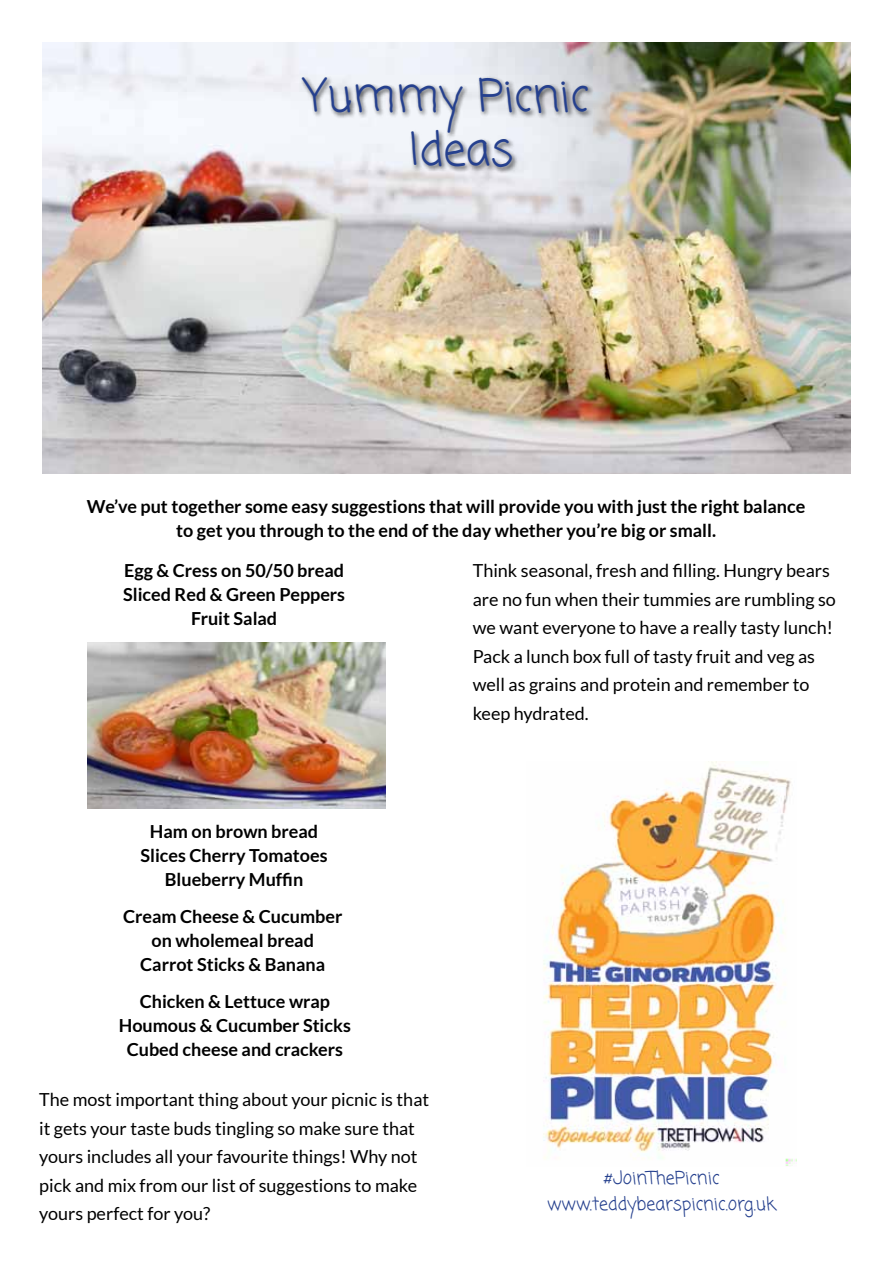
<style>
.page{position:relative;width:893px;height:1263px;background:#fff}
.page>*{position:absolute;margin:0;border:0;box-sizing:border-box;transform-origin:0 0}
.t1{font:45px/54px "Coming Soon";color:#25408e}
.t2{font:18px/28.5px "Lato";color:#000}
.t3{font:700 18px/24px "Lato";color:#000;text-align:center}
.t4{font:18px/25.5px "Coming Soon";color:#25408e;text-align:center}
</style>
<div class="page">
<img style="left:43px;top:43px;width:807px;height:430px">
<div style="left:300px;top:75px;width:294px;height:99px;background:#000;opacity:.71"></div>
<img style="left:87px;top:642px;width:299px;height:166px">
<img style="left:543px;top:762px;width:253px;height:404px">
<h1 class="t1" style="left:409px;top:78px;width:181px;text-indent:-106px">Yummy Picnic<br>Ideas</h1>
<p class="t3" style="left:87px;top:496px;width:720px">We’ve put together some easy suggestions that will provide you with just the right balance to get you through to the end of the day whether you’re big or small.</p>
<p class="t3" style="left:123px;top:560px;width:223px">Egg &amp; Cress on 50/50 bread<br>Sliced Red &amp; Green Peppers<br>Fruit Salad</p>
<p class="t2" style="left:473px;top:556px;width:365px">Think seasonal, fresh and filling. Hungry bears are no fun when their tummies are rumbling so we want everyone to have a really tasty lunch!<br>Pack a lunch box full of tasty fruit and veg as well as grains and protein and remember to keep hydrated.</p>
<p class="t3" style="left:141px;top:820px;width:189px">Ham on brown bread<br>Slices Cherry Tomatoes<br>Blueberry Muffin</p>
<p class="t3" style="left:123px;top:905px;width:221px">Cream Cheese &amp; Cucumber on wholemeal bread<br>Carrot Sticks &amp; Banana</p>
<p class="t3" style="left:119px;top:990px;width:234px">Chicken &amp; Lettuce wrap<br>Houmous &amp; Cucumber Sticks<br>Cubed cheese and crackers</p>
<p class="t2" style="left:39px;top:1085px;width:391px">The most important thing about your picnic is that it gets your taste buds tingling so make sure that yours includes all your favourite things! Why not pick and mix from our list of suggestions to make yours perfect for you?</p>
<p class="t4" style="left:547px;top:1169px;width:230px">#JoinThePicnic www.teddybearspicnic.org.uk</p>
</div>
